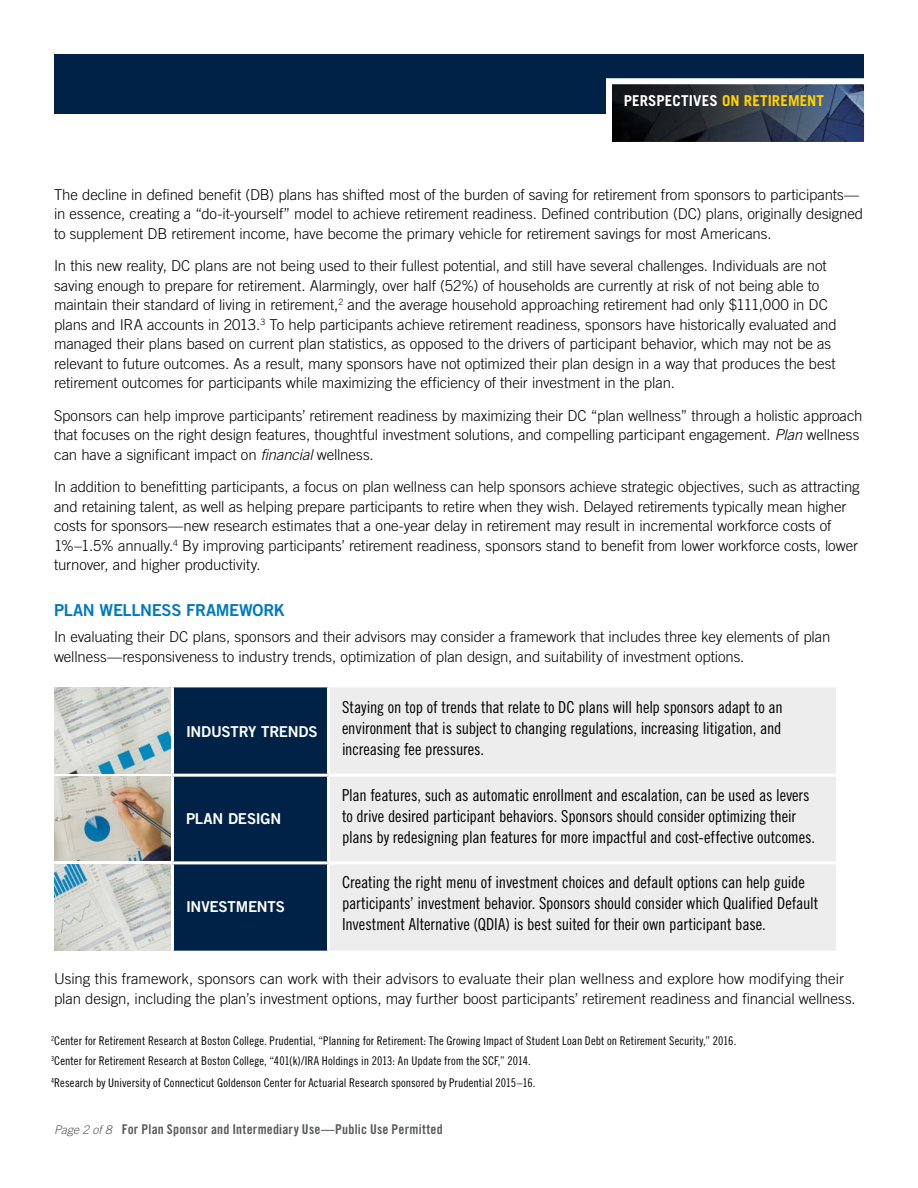
<style>
.page{position:relative;width:918px;height:1188px;background:#fff}
.page>*{position:absolute;margin:0;border:0;box-sizing:border-box;transform-origin:0 0}
.P_Body_copy{font:condensed 16.5px/21px "Prudential Modern";letter-spacing:-.01em;color:#000}
.H2_Subhead_L1{font:700 16.5px "Prudential Modern";letter-spacing:-.02em;color:#0079c1}
.P_Body_copy-2{font:300 15px/19.5px "Prudential Modern";letter-spacing:-.005em;color:#000}
.H3_Subhead_L2{font:700 15px "Prudential Modern";letter-spacing:-.01em;color:#fff}
.t1{font:15px "Prudential Modern Bold Sem Cond";letter-spacing:.01em;color:#fff}
.t2{font:700 condensed 13.5px "Prudential Modern";letter-spacing:.015em;color:#58595b}
.P_Footnote{font:condensed 12px "Prudential Modern";letter-spacing:.005em;color:#000}
.s1{color:#ffd200}
.s2{font-style:italic}
.s3{font-weight:300;font-style:italic;font-stretch:normal;font-size:12px}
</style>
<div class="page">
<div style="left:54px;top:54px;width:810px;height:59px;background:#002247"></div>
<img style="left:613px;top:85px;width:250px;height:56px">
<div style="left:606px;top:78px;width:264px;height:70px;border:6px solid #fff"></div>
<div style="left:174px;top:687px;width:153px;height:264px;background:#002247"></div>
<div style="left:330px;top:687px;width:506px;height:264px;background:#ededee"></div>
<hr style="left:172px;top:774px;width:156px;height:3px;background:#fff">
<hr style="left:328px;top:774px;width:508px;height:3px;background:#fff">
<hr style="left:172px;top:861px;width:156px;height:3px;background:#fff">
<hr style="left:328px;top:861px;width:508px;height:3px;background:#fff">
<img style="left:54px;top:687px;width:117px;height:86px">
<img style="left:54px;top:777px;width:117px;height:84px">
<img style="left:54px;top:864px;width:117px;height:86px">
<p class="t1" style="left:624px;top:91px;width:202px">PERSPECTIVES <span class="s1">ON RETIREMENT</span></p>
<p class="P_Body_copy-2" style="left:54px;top:185px;width:811px">The decline in defined benefit (DB) plans has shifted most of the burden of saving for retirement from sponsors to participants— in essence, creating a “do-it-yourself” model to achieve retirement readiness. Defined contribution (DC) plans, originally designed to supplement DB retirement income, have become the primary vehicle for retirement savings for most Americans.</p>
<p class="P_Body_copy-2" style="left:54px;top:256px;width:784px">In this new reality, DC plans are not being used to their fullest potential, and still have several challenges. Individuals are not saving enough to prepare for retirement. Alarmingly, over half (52%) of households are currently at risk of not being able to maintain their standard of living in retirement,<sup>2</sup> and the average household approaching retirement had only $111,000 in DC plans and IRA accounts in 2013.<sup>3</sup> To help participants achieve retirement readiness, sponsors have historically evaluated and managed their plans based on current plan statistics, as opposed to the drivers of participant behavior, which may not be as relevant to future outcomes. As a result, many sponsors have not optimized their plan design in a way that produces the best retirement outcomes for participants while maximizing the efficiency of their investment in the plan.</p>
<p class="P_Body_copy-2" style="left:54px;top:405px;width:810px">Sponsors can help improve participants’ retirement readiness by maximizing their DC “plan wellness” through a holistic approach that focuses on the right design features, thoughtful investment solutions, and compelling participant engagement. <span class="s2">Plan</span> wellness can have a significant impact on <span class="s2">financial</span> wellness.</p>
<p class="P_Body_copy-2" style="left:54px;top:477px;width:807px">In addition to benefitting participants, a focus on plan wellness can help sponsors achieve strategic objectives, such as attracting and retaining talent, as well as helping prepare participants to retire when they wish. Delayed retirements typically mean higher costs for sponsors—new research estimates that a one-year delay in retirement may result in incremental workforce costs of 1%–1.5% annually.<sup>4</sup> By improving participants’ retirement readiness, sponsors stand to benefit from lower workforce costs, lower turnover, and higher productivity.</p>
<p class="H2_Subhead_L1" style="left:54px;top:600px;width:232px">PLAN WELLNESS FRAMEWORK</p>
<p class="P_Body_copy-2" style="left:54px;top:627px;width:778px">In evaluating their DC plans, sponsors and their advisors may consider a framework that includes three key elements of plan wellness—responsiveness to industry trends, optimization of plan design, and suitability of investment options.</p>
<p class="H3_Subhead_L2" style="left:186px;top:722px;width:133px">INDUSTRY TRENDS</p>
<p class="H3_Subhead_L2" style="left:186px;top:810px;width:97px">PLAN DESIGN</p>
<p class="H3_Subhead_L2" style="left:186px;top:898px;width:100px">INVESTMENTS</p>
<p class="P_Body_copy" style="left:342px;top:696px;width:442px;text-align:justify">Staying on top of trends that relate to DC plans will help sponsors adapt to an environment that is subject to changing regulations, increasing litigation, and increasing fee pressures.</p>
<p class="P_Body_copy" style="left:342px;top:784px;width:475px">Plan features, such as automatic enrollment and escalation, can be used as levers to drive desired participant behaviors. Sponsors should consider optimizing their plans by redesigning plan features for more impactful and cost-effective outcomes.</p>
<p class="P_Body_copy" style="left:342px;top:872px;width:478px">Creating the right menu of investment choices and default options can help guide participants’ investment behavior. Sponsors should consider which Qualified Default<br>Investment Alternative (QDIA) is best suited for their own participant base.</p>
<p class="P_Body_copy-2" style="left:54px;top:969px;width:803px">Using this framework, sponsors can work with their advisors to evaluate their plan wellness and explore how modifying their plan design, including the plan’s investment options, may further boost participants’ retirement readiness and financial wellness.</p>
<p class="P_Footnote" style="left:51px;top:1034px;width:687px"><sup>2</sup>Center for Retirement Research at Boston College. Prudential, “Planning for Retirement: The Growing Impact of Student Loan Debt on Retirement Security,” 2016.</p>
<p class="P_Footnote" style="left:51px;top:1053px;width:481px"><sup>3</sup>Center for Retirement Research at Boston College, “401(k)/IRA Holdings in 2013: An Update from the SCF,” 2014.</p>
<p class="P_Footnote" style="left:51px;top:1075px;width:486px"><sup>4</sup>Research by University of Connecticut Goldenson Center for Actuarial Research sponsored by Prudential 2015–16.</p>
<p class="t2" style="left:54px;top:1121px;width:390px"><span class="s3">Page 2 of 8</span> For Plan Sponsor and Intermediary Use—Public Use Permitted</p>
</div>
